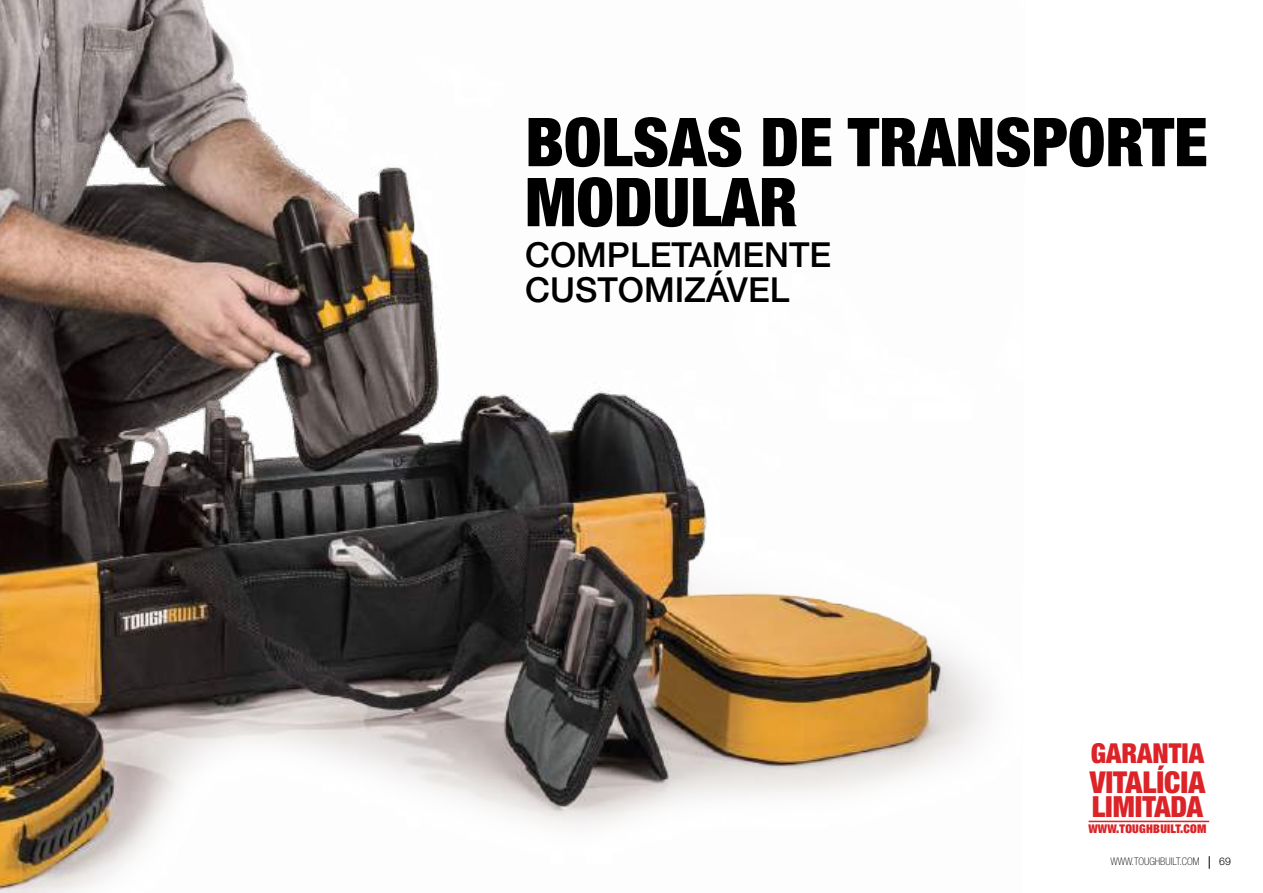
<style>
.page{position:relative;width:1263px;height:893px;background:#fff}
.page>*{position:absolute;margin:0;border:0;box-sizing:border-box;transform-origin:0 0}
.t1{font:900 condensed 67.5px/60px "Helvetica Neue LT Std";color:#000}
.t2{font:500 34.5px/34.5px "Helvetica Neue LT Std";color:#000}
.t3{font:900 condensed 30.15px "Helvetica Neue LT Std";color:#dc2327}
.t4{font:900 condensed 29.1px "Helvetica Neue LT Std";color:#dc2327}
.t5{font:900 condensed 27.45px "Helvetica Neue LT Std";color:#dc2327}
.t6{font:900 condensed 12px "Helvetica Neue LT Std";letter-spacing:.02em;color:#dc2327}
.t7{font:100 condensed 10.5px "Helvetica Neue LT Std";color:#000}
.t8{font:300 10.5px "Helvetica Neue LT Std";color:#000}
</style>
<div class="page">
<svg style="left:1209px;top:856px;width:1px;height:13px"></svg>
<img style="left:0;top:0;width:987px;height:893px">
<hr style="left:1089px;top:821px;width:120px;height:1px;background:#dc2327">
<p class="t1" style="left:525px;top:111px;width:684px">BOLSAS DE TRANSPORTE<br>MODULAR</p>
<p class="t2" style="left:525px;top:238px;width:308px">COMPLETAMENTE<br>CUSTOMIZÁVEL</p>
<p class="t5" style="left:1091px;top:737px;width:115px">GARANTIA</p>
<p class="t3" style="left:1090px;top:763px;width:117px">VITALÍCIA</p>
<p class="t4" style="left:1092px;top:788px;width:113px">LIMITADA</p>
<p class="t6" style="left:1088px;top:821px;width:120px">WWW.TOUGHBUILT.COM</p>
<p class="t7" style="left:1110px;top:855px;width:91px">WWW.TOUGHBUILT.COM</p>
<p class="t8" style="left:1219px;top:855px;width:13px">69</p>
</div>
